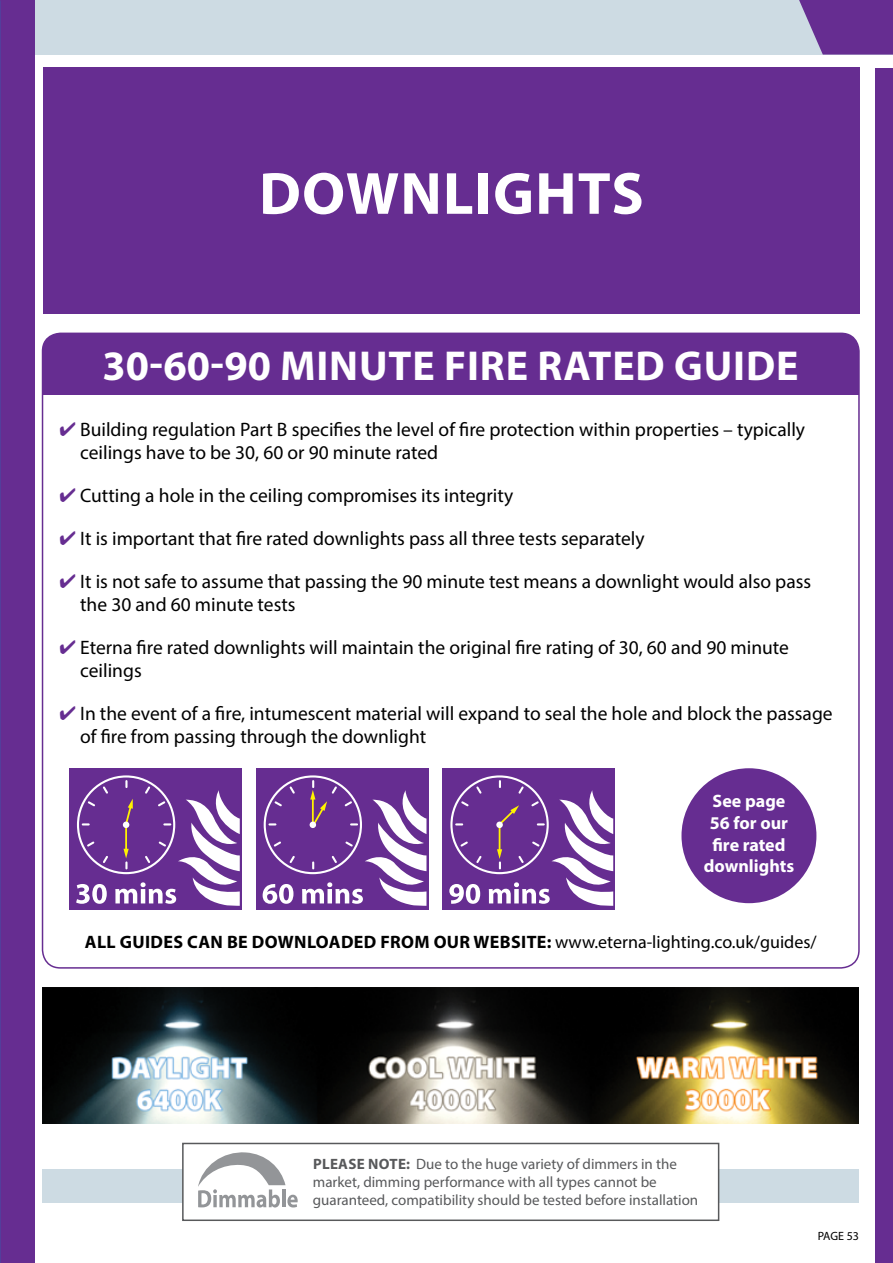
<style>
.page{position:relative;width:893px;height:1263px;background:#fff}
.page>*{position:absolute;margin:0;border:0;box-sizing:border-box;transform-origin:0 0}
.t1{font:700 60px "Myriad Pro";letter-spacing:.02em;color:#fff}
.t2{font:700 42px "Myriad Pro";letter-spacing:.02em;color:#fff}
.t3{font:19.5px/23.4px "Myriad Pro";color:#000}
.t4{font:700 18px "Myriad Pro";letter-spacing:.02em;color:#000}
.t5{font:700 18px/21.6px "Myriad Pro";color:#fff;text-align:center}
.t6{font:15px/18px "Myriad Pro";color:#58595b}
.t7{font:12px "Myriad Pro";letter-spacing:-.005em;color:#000}
.s1{color:#662d91}
.s2{font-weight:400}
.s3{font-weight:700}
</style>
<div class="page">
<div style="left:34px;top:0;width:859px;height:55px;background:#cddbe3"></div>
<div style="left:43px;top:333px;width:816px;height:61px;background:#662d91"></div>
<div style="left:876px;top:68px;width:17px;height:1195px;background:#662d91"></div>
<svg style="left:799px;top:0;width:94px;height:55px;background:#73449b"></svg>
<div style="left:0;top:0;width:34px;height:1263px;background:#662d91"></div>
<img style="left:43px;top:987px;width:816px;height:136px">
<div style="left:43px;top:1169px;width:816px;height:33px;background:#cddbe3"></div>
<div style="left:182px;top:1143px;width:537px;height:78px;background:#fff;border:2px solid #58595b"></div>
<svg style="left:198px;top:1152px;width:100px;height:55px"></svg>
<div style="left:69px;top:768px;width:173px;height:142px;background:#662d91"></div>
<svg style="left:76px;top:779px;width:164px;height:127px"></svg>
<div style="left:123px;top:821px;width:6px;height:7px;background:#fff;border-radius:50%"></div>
<div style="left:256px;top:768px;width:172px;height:142px;background:#662d91"></div>
<svg style="left:263px;top:779px;width:163px;height:127px"></svg>
<div style="left:310px;top:821px;width:6px;height:7px;background:#fff;border-radius:50%"></div>
<div style="left:443px;top:768px;width:172px;height:142px;background:#662d91"></div>
<svg style="left:449px;top:779px;width:164px;height:127px"></svg>
<div style="left:496px;top:821px;width:7px;height:7px;background:#fff;border-radius:50%"></div>
<div style="left:43px;top:67px;width:816px;height:247px;background:#662d91"></div>
<div style="left:681px;top:768px;width:135px;height:135px;background:#662d91;border-radius:50%"></div>
<h1 class="t1" style="left:259px;top:154px;width:386px">DOWNLIGHTS</h1>
<h2 class="t2" style="left:103px;top:338px;width:697px">30-60-90 MINUTE FIRE RATED GUIDE</h2>
<p class="t3" style="left:80px;top:417px;width:726px;text-indent:-21px"><span class="s1">✔</span> Building regulation Part B specifies the level of fire protection within properties – typically ceilings have to be 30, 60 or 90 minute rated</p>
<p class="t3" style="left:60px;top:483px;width:455px"><span class="s1">✔</span> Cutting a hole in the ceiling compromises its integrity</p>
<p class="t3" style="left:60px;top:526px;width:586px"><span class="s1">✔</span> It is important that fire rated downlights pass all three tests separately</p>
<p class="t3" style="left:80px;top:569px;width:733px;text-indent:-21px"><span class="s1">✔</span> It is not safe to assume that passing the 90 minute test means a downlight would also pass the 30 and 60 minute tests</p>
<p class="t3" style="left:80px;top:635px;width:710px;text-indent:-21px"><span class="s1">✔</span> Eterna fire rated downlights will maintain the original fire rating of 30, 60 and 90 minute ceilings</p>
<p class="t3" style="left:80px;top:701px;width:754px;text-indent:-21px"><span class="s1">✔</span> In the event of a fire, intumescent material will expand to seal the hole and block the passage of fire from passing through the downlight</p>
<p class="t5" style="left:704px;top:790px;width:92px">See page<br>56 for our fire rated downlights</p>
<p class="t4" style="left:85px;top:930px;width:733px">ALL GUIDES CAN BE DOWNLOADED FROM OUR WEBSITE: <span class="s2">www.eterna-lighting.co.uk/guides/</span></p>
<p class="t6" style="left:313px;top:1155px;width:387px"><span class="s3">PLEASE NOTE:</span> Due to the huge variety of dimmers in the market, dimming performance with all types cannot be guaranteed, compatibility should be tested before installation</p>
<p class="t7" style="left:818px;top:1228px;width:43px">PAGE 53</p>
</div>
